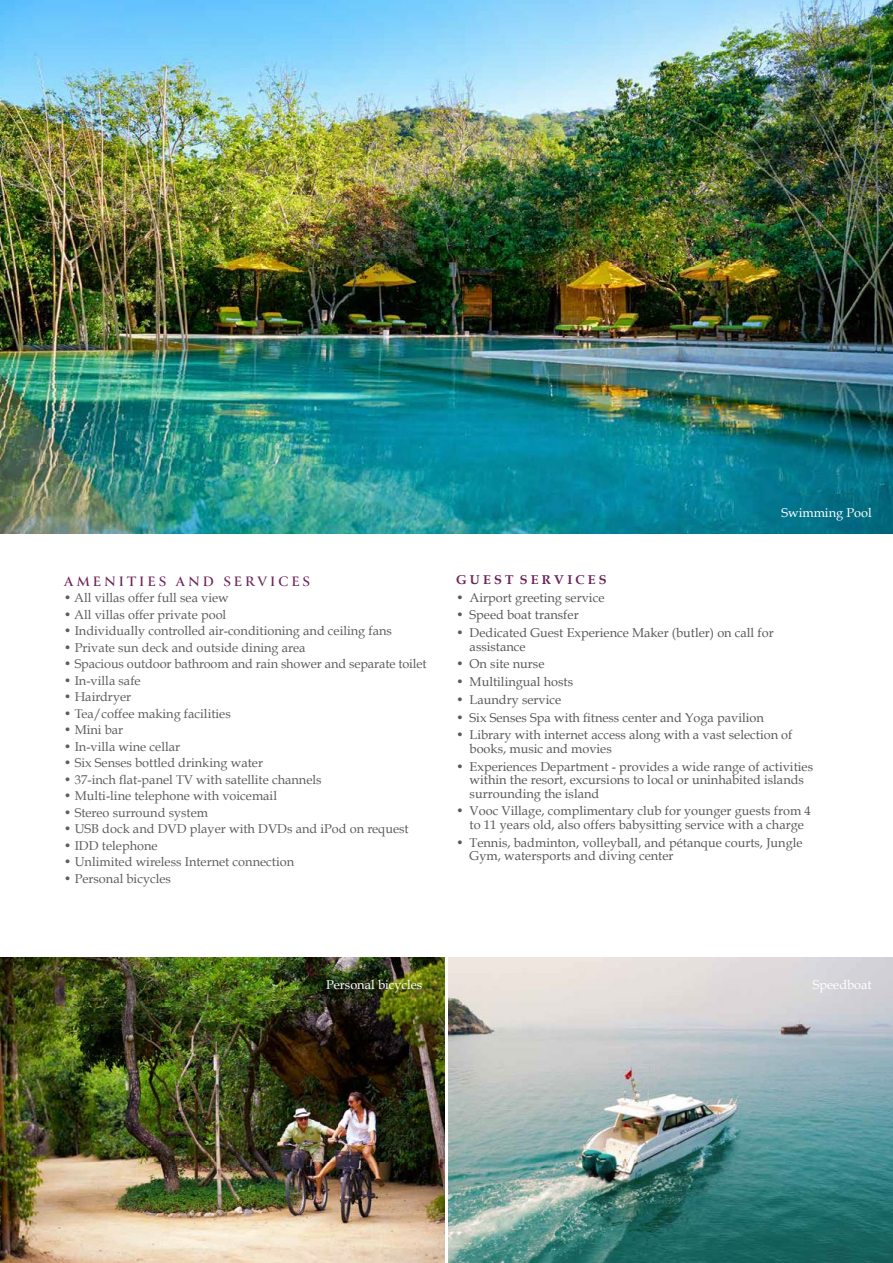
<style>
.page{position:relative;width:893px;height:1263px;background:#fff}
.page>*{position:absolute;margin:0;border:0;box-sizing:border-box;transform-origin:0 0}
.t1{font:700 15px "Canto";letter-spacing:.2em;color:#6d2158}
.t2{font:12.75px/16.5px "Book Antiqua";color:#5c5e5e}
.t3{font:12.75px/13.5px "Book Antiqua";color:#58595b}
.t4{font:12.75px "Book Antiqua";color:#fff}
.t5{font:700 12.75px "Book Antiqua";color:#6d2158}
</style>
<div class="page">
<img style="left:0;top:0;width:893px;height:534px">
<img style="left:449px;top:958px;width:444px;height:305px">
<img style="left:0;top:958px;width:444px;height:305px">
<p class="t1" style="left:64px;top:572px;width:248px">AMENITIES AND SERVICES</p>
<p class="t2" style="left:64px;top:589px;width:167px">• All villas offer full sea view</p>
<p class="t2" style="left:64px;top:606px;width:164px">• All villas offer private pool</p>
<p class="t2" style="left:64px;top:622px;width:330px">• Individually controlled air-conditioning and ceiling fans</p>
<p class="t2" style="left:64px;top:639px;width:243px">• Private sun deck and outside dining area</p>
<p class="t2" style="left:64px;top:655px;width:364px">• Spacious outdoor bathroom and rain shower and separate toilet</p>
<p class="t2" style="left:64px;top:672px;width:78px">• In-villa safe</p>
<p class="t2" style="left:64px;top:688px;width:69px">• Hairdryer</p>
<p class="t2" style="left:64px;top:705px;width:168px">• Tea/coffee making facilities</p>
<p class="t2" style="left:64px;top:721px;width:61px">• Mini bar</p>
<p class="t2" style="left:64px;top:738px;width:118px">• In-villa wine cellar</p>
<p class="t2" style="left:64px;top:754px;width:201px">• Six Senses bottled drinking water</p>
<p class="t2" style="left:64px;top:771px;width:259px">• 37-inch flat-panel TV with satellite channels</p>
<p class="t2" style="left:64px;top:787px;width:215px">• Multi-line telephone with voicemail</p>
<p class="t2" style="left:64px;top:804px;width:146px">• Stereo surround system</p>
<p class="t2" style="left:64px;top:820px;width:347px">• USB dock and DVD player with DVDs and iPod on request</p>
<p class="t2" style="left:64px;top:837px;width:95px">• IDD telephone</p>
<p class="t2" style="left:64px;top:853px;width:232px">• Unlimited wireless Internet connection</p>
<p class="t2" style="left:64px;top:870px;width:109px">• Personal bicycles</p>
<p class="t4" style="left:781px;top:505px;width:92px">Swimming Pool</p>
<p class="t5" style="left:456px;top:571px;width:152px">G U E S T S E R V I C E S</p>
<p class="t3" style="left:456px;top:590px;width:150px">• Airport greeting service</p>
<p class="t3" style="left:456px;top:608px;width:124px">• Speed boat transfer</p>
<p class="t3" style="left:470px;top:626px;width:306px;text-indent:-14px">• Dedicated Guest Experience Maker (butler) on call for assistance</p>
<p class="t3" style="left:456px;top:657px;width:90px">• On site nurse</p>
<p class="t3" style="left:456px;top:675px;width:119px">• Multilingual hosts</p>
<p class="t3" style="left:456px;top:693px;width:107px">• Laundry service</p>
<p class="t3" style="left:456px;top:710px;width:309px">• Six Senses Spa with fitness center and Yoga pavilion</p>
<p class="t3" style="left:470px;top:728px;width:324px;text-indent:-14px">• Library with internet access along with a vast selection of books, music and movies</p>
<p class="t3" style="left:470px;top:759px;width:345px;text-indent:-14px">• Experiences Department - provides a wide range of activities within the resort, excursions to local or uninhabited islands surrounding the island</p>
<p class="t3" style="left:456px;top:804px;width:356px;text-align:center">• Vooc Village, complimentary club for younger guests from 4 to 11 years old, also offers babysitting service with a charge</p>
<p class="t3" style="left:470px;top:835px;width:334px;text-indent:-14px">• Tennis, badminton, volleyball, and pétanque courts, Jungle<br>Gym, watersports and diving center</p>
<p class="t1" style="left:457px;top:572px;width:157px">GUEST SERVICES</p>
<p class="t2" style="left:457px;top:622px;width:318px">• Dedicated Guest Experience Maker (butler) on call for</p>
<p class="t2" style="left:457px;top:672px;width:117px">• Multilingual hosts</p>
<p class="t2" style="left:457px;top:688px;width:105px">• Laundry service</p>
<p class="t2" style="left:457px;top:705px;width:306px">• Six Senses Spa with fitness center and Yoga pavilion</p>
<p class="t2" style="left:470px;top:721px;width:324px;text-indent:-13px">• Library with internet access along with a vast selection of books, music and movies</p>
<p class="t2" style="left:457px;top:754px;width:357px">• Experiences Department - provides a wide range of activities</p>
<p class="t2" style="left:469px;top:787px;width:344px">surrounding the island<br>Sub Club, complimentary club for younger uests from<br>4 to 11 years old, also offers babysitting service with a charge</p>
<p class="t2" style="left:470px;top:837px;width:333px;text-indent:-13px">• Tennis, badminton, volleyball, and pétanque courts, Jungle<br>Gym, watersports and diving center</p>
<p class="t4" style="left:326px;top:977px;width:98px">Personal bicycles</p>
<p class="t4" style="left:813px;top:977px;width:60px">Speedboat</p>
</div>
